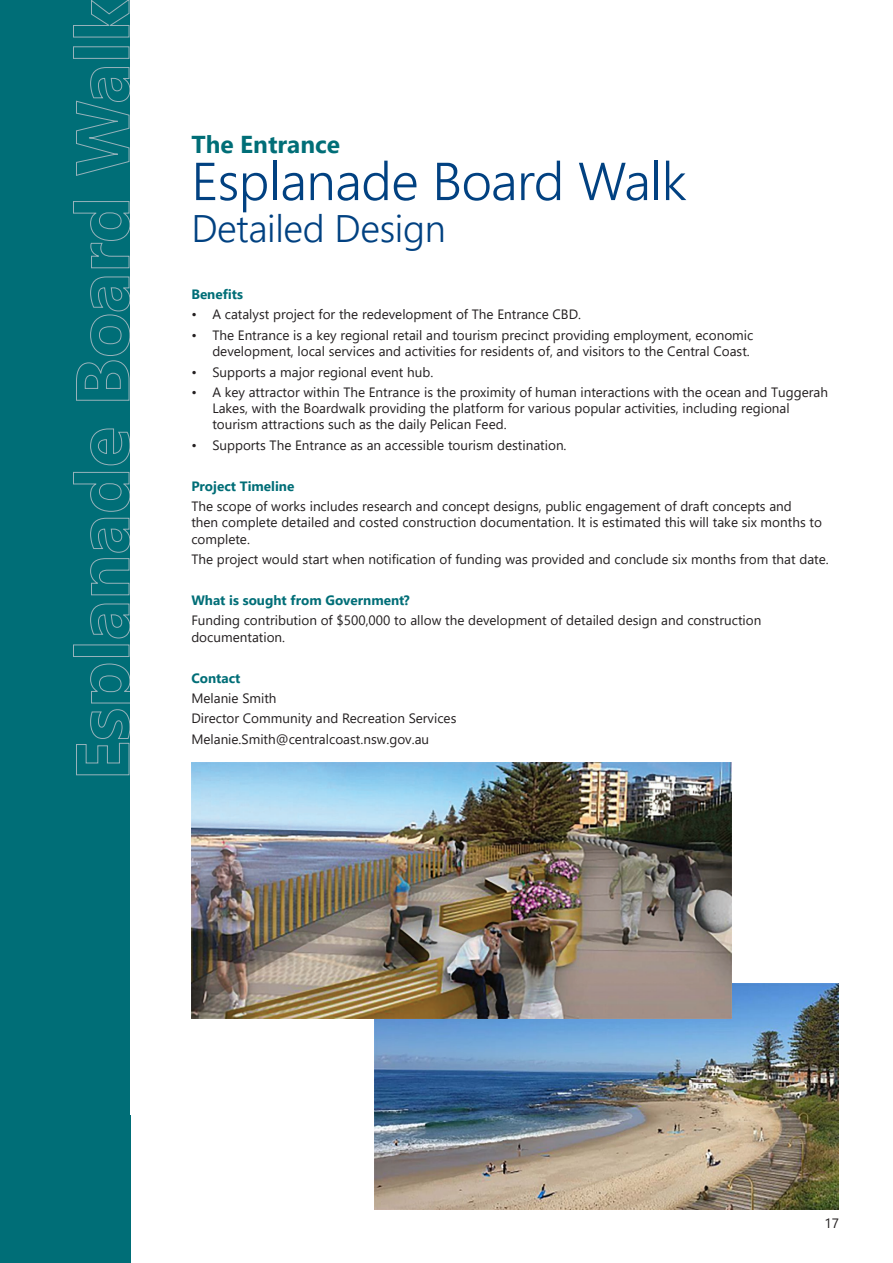
<style>
.page{position:relative;width:893px;height:1263px;background:#fff}
.page>*{position:absolute;margin:0;border:0;box-sizing:border-box;transform-origin:0 0}
.t1{font:300 53.25px "Segoe UI";letter-spacing:-.01em;color:#014181}
.t2{font:300 38.25px "Segoe UI";letter-spacing:-.01em;color:#014181}
.t3{font:700 24.45px "Segoe UI";color:#006e77}
.t4{font:13.5px/16.2px "Segoe UI";color:#231f20}
.t5{font:700 13.5px "Segoe UI";color:#006e77}
</style>
<div class="page">
<img style="left:374px;top:984px;width:465px;height:225px">
<div style="left:0;top:0;width:130px;height:1263px;background:#006e77"></div>
<svg style="left:76px;top:663px;width:54px;height:112px"></svg>
<div style="left:73px;top:644px;width:56px;height:13px;border:1px solid #97b3bb"></div>
<svg style="left:90px;top:603px;width:40px;height:36px"></svg>
<svg style="left:73px;top:472px;width:57px;height:124px"></svg>
<svg style="left:90px;top:428px;width:40px;height:38px"></svg>
<svg style="left:76px;top:276px;width:54px;height:125px"></svg>
<svg style="left:73px;top:201px;width:57px;height:68px"></svg>
<svg style="left:76px;top:67px;width:54px;height:109px"></svg>
<div style="left:73px;top:46px;width:56px;height:13px;border:1px solid #97b3bb"></div>
<svg style="left:73px;top:0;width:57px;height:38px"></svg>
<img style="left:191px;top:763px;width:541px;height:255px">
<h3 class="t3" style="left:191px;top:121px;width:150px">The Entrance</h3>
<h1 class="t1" style="left:191px;top:131px;width:497px">Esplanade Board Walk</h1>
<h2 class="t2" style="left:191px;top:192px;width:256px">Detailed Design</h2>
<p class="t5" style="left:191px;top:281px;width:53px">Benefits</p>
<p class="t4" style="left:191px;top:305px;width:391px">• A catalyst project for the redevelopment of The Entrance CBD.</p>
<p class="t4" style="left:191px;top:326px;width:564px;text-align:right">• The Entrance is a key regional retail and tourism precinct providing employment, economic development, local services and activities for residents of, and visitors to the Central Coast.</p>
<p class="t4" style="left:191px;top:362px;width:243px">• Supports a major regional event hub.</p>
<p class="t4" style="left:212px;top:383px;width:617px;text-indent:-21px">• A key attractor within The Entrance is the proximity of human interactions with the ocean and Tuggerah<br>Lakes, with the Boardwalk providing the platform for various popular activities, including regional tourism attractions such as the daily Pelican Feed.</p>
<p class="t4" style="left:191px;top:436px;width:377px">• Supports The Entrance as an accessible tourism destination.</p>
<p class="t5" style="left:191px;top:473px;width:104px">Project Timeline</p>
<p class="t4" style="left:191px;top:497px;width:632px">The scope of works includes research and concept designs, public engagement of draft concepts and then complete detailed and costed construction documentation. It is estimated this will take six months to complete.</p>
<p class="t4" style="left:191px;top:550px;width:639px">The project would start when notification of funding was provided and conclude six months from that date.</p>
<p class="t5" style="left:191px;top:587px;width:220px">What is sought from Government?</p>
<p class="t4" style="left:191px;top:611px;width:572px">Funding contribution of $500,000 to allow the development of detailed design and construction documentation.</p>
<p class="t5" style="left:191px;top:665px;width:51px">Contact</p>
<p class="t4" style="left:191px;top:687px;width:267px;line-height:20.4px">Melanie Smith<br>Director Community and Recreation Services<br>Melanie.Smith@centralcoast.nsw.gov.au</p>
<p class="t4" style="left:824px;top:1214px;width:16px">17</p>
</div>
